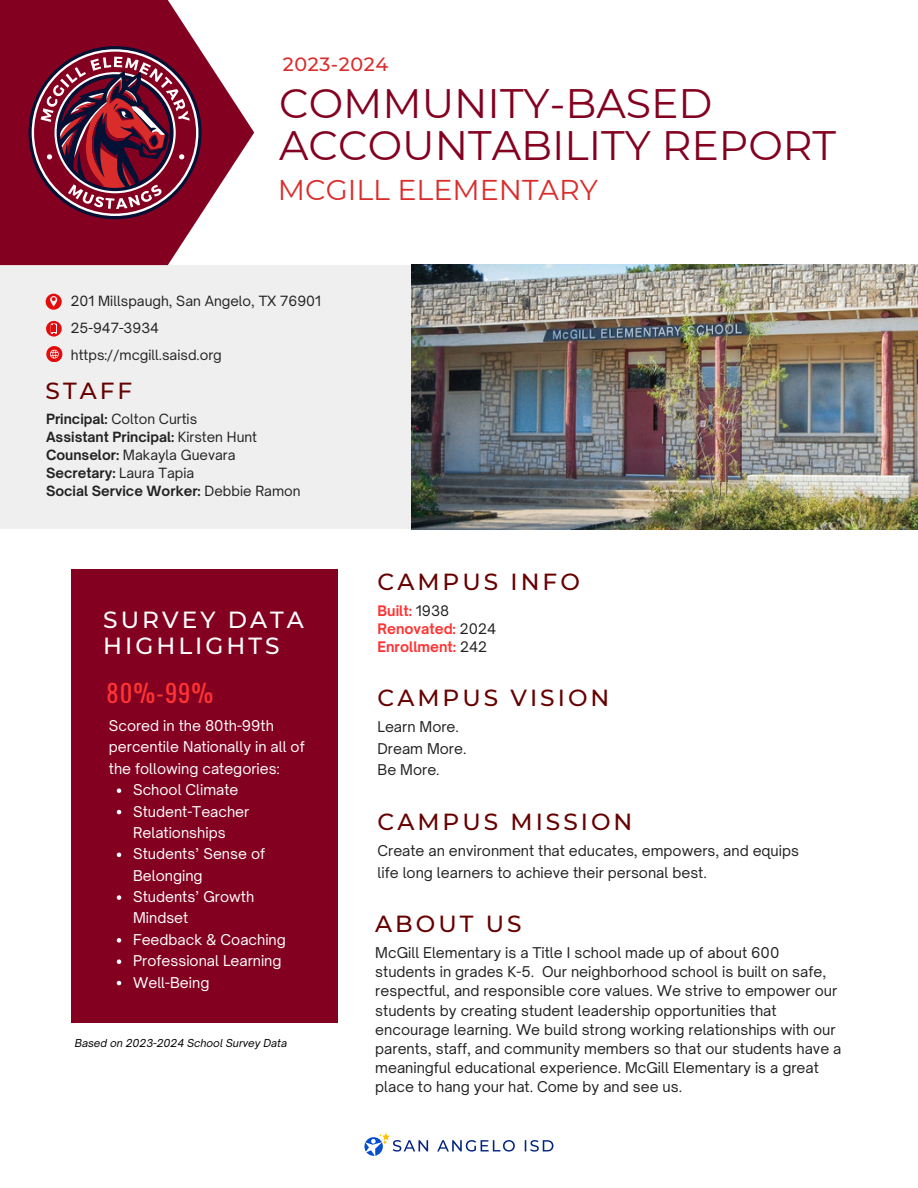
<style>
.page{position:relative;width:918px;height:1188px;background:#fff}
.page>*{position:absolute;margin:0;border:0;box-sizing:border-box;transform-origin:0 0}
.t1{font:41.1px/42px "Montserrat";color:#840020}
.t2{font:28.65px "Montserrat";color:#db2c2c}
.t3{font:24.45px "Oswald";color:#f33}
.t4{font:500 23.25px "Montserrat";letter-spacing:.13em;color:#600}
.t5{font:500 23.25px/26.2px "Montserrat";letter-spacing:.13em;color:#fff}
.t6{font:500 19.2px "Montserrat";letter-spacing:.03em;color:#db2c2c}
.t7{font:14.25px/19.2px "Open Sauce One";color:#222}
.t8{font:14.25px/21.3px "Open Sauce One";color:#fff}
.t9{font:700 13.95px/18px "Open Sauce One";color:#f33}
.t10{font:700 13.5px/18px "Open Sauce One";color:#222}
.t11{font:13.5px/27px "Open Sauce One";color:#222}
.t12{font:italic 10.5px "Open Sauce One";color:#000}
.s1{font-weight:400}
.s2{font-weight:400;color:#222}
</style>
<div class="page">
<div style="left:0;top:265px;width:411px;height:264px;background:#efefef"></div>
<img style="left:411px;top:265px;width:507px;height:264px">
<svg style="left:46px;top:294px;width:15px;height:15px"></svg>
<svg style="left:46px;top:321px;width:16px;height:16px"></svg>
<svg style="left:46px;top:346px;width:16px;height:16px"></svg>
<div style="left:71px;top:569px;width:266px;height:454px;background:#840020"></div>
<svg style="left:0;top:0;width:254px;height:265px;fill:#840020"></svg>
<svg style="left:28px;top:46px;width:174px;height:173px"></svg>
<svg style="left:117px;top:788px;width:4px;height:5px"></svg>
<svg style="left:117px;top:810px;width:4px;height:4px"></svg>
<svg style="left:117px;top:853px;width:4px;height:4px"></svg>
<svg style="left:117px;top:895px;width:4px;height:5px"></svg>
<svg style="left:117px;top:938px;width:4px;height:5px"></svg>
<svg style="left:117px;top:959px;width:4px;height:5px"></svg>
<svg style="left:117px;top:981px;width:4px;height:4px"></svg>
<svg style="left:364px;top:1133px;width:189px;height:23px"></svg>
<h6 class="t6" style="left:283px;top:53px;width:107px">2023-2024</h6>
<h3 class="t1" style="left:279px;top:82px;width:559px">COMMUNITY-BASED<br>ACCOUNTABILITY REPORT</h3>
<p class="t2" style="left:278px;top:173px;width:321px">MCGILL ELEMENTARY</p>
<h2 class="t11" style="left:71px;top:288px;width:252px">201 Millspaugh, San Angelo, TX 76901<br>25-947-3934<br>https://mcgill.saisd.org</h2>
<p class="t4" style="left:46px;top:377px;width:88px">STAFF</p>
<h5 class="t10" style="left:46px;top:410px;width:213px">Principal: <span class="s1">Colton Curtis<br></span>Assistant Principal: <span class="s1">Kirsten Hunt<br></span>Counselor: <span class="s1">Makayla Guevara<br></span>Secretary: <span class="s1">Laura Tapia</span></h5>
<h1 class="t10" style="left:46px;top:482px;width:256px">Social Service Worker: <span class="s1">Debbie Ramon</span></h1>
<p class="t5" style="left:103px;top:606px;width:202px">SURVEY DATA<br>HIGHLIGHTS</p>
<p class="t3" style="left:107px;top:673px;width:108px">80%-99%</p>
<h3 class="t8" style="left:109px;top:715px;width:197px">Scored in the 80th-99th percentile Nationally in all of the following categories:</h3>
<h4 class="t8" style="left:133px;top:779px;width:107px">School Climate</h4>
<h6 class="t8" style="left:133px;top:800px;width:118px">Student-Teacher<br>Relationships</h6>
<p class="t8" style="left:133px;top:843px;width:134px">Students’ Sense of<br>Belonging</p>
<p class="t8" style="left:133px;top:886px;width:123px">Students’ Growth<br>Mindset</p>
<p class="t8" style="left:133px;top:929px;width:154px">Feedback &amp; Coaching</p>
<p class="t8" style="left:133px;top:950px;width:150px">Professional Learning</p>
<p class="t8" style="left:133px;top:971px;width:78px">Well-Being</p>
<p class="t12" style="left:75px;top:1037px;width:214px">Based on 2023-2024 School Survey Data</p>
<h3 class="t4" style="left:378px;top:567px;width:204px">CAMPUS INFO</h3>
<h3 class="t9" style="left:378px;top:602px;width:120px">Built: <span class="s2">1938<br></span>Renovated: <span class="s2">2024</span></h3>
<h6 class="t9" style="left:378px;top:638px;width:111px">Enrollment: <span class="s2">242</span></h6>
<p class="t4" style="left:378px;top:684px;width:233px">CAMPUS VISION</p>
<h3 class="t7" style="left:378px;top:716px;width:90px;line-height:21.3px">Learn More.<br>Dream More.</h3>
<h6 class="t7" style="left:378px;top:760px;width:64px">Be More.</h6>
<h3 class="t4" style="left:378px;top:807px;width:256px">CAMPUS MISSION</h3>
<p class="t7" style="left:378px;top:840px;width:423px;line-height:21.3px">Create an environment that educates, empowers, and equips life long learners to achieve their personal best.</p>
<h3 class="t4" style="left:375px;top:910px;width:148px">ABOUT US</h3>
<p class="t7" style="left:375px;top:943px;width:468px">McGill Elementary is a Title I school made up of about 600 students in grades K-5. Our neighborhood school is built on safe, respectful, and responsible core values. We strive to empower our students by creating student leadership opportunities that encourage learning. We build strong working relationships with our parents, staff, and community members so that our students have a meaningful educational experience. McGill Elementary is a great place to hang your hat. Come by and see us.</p>
</div>
